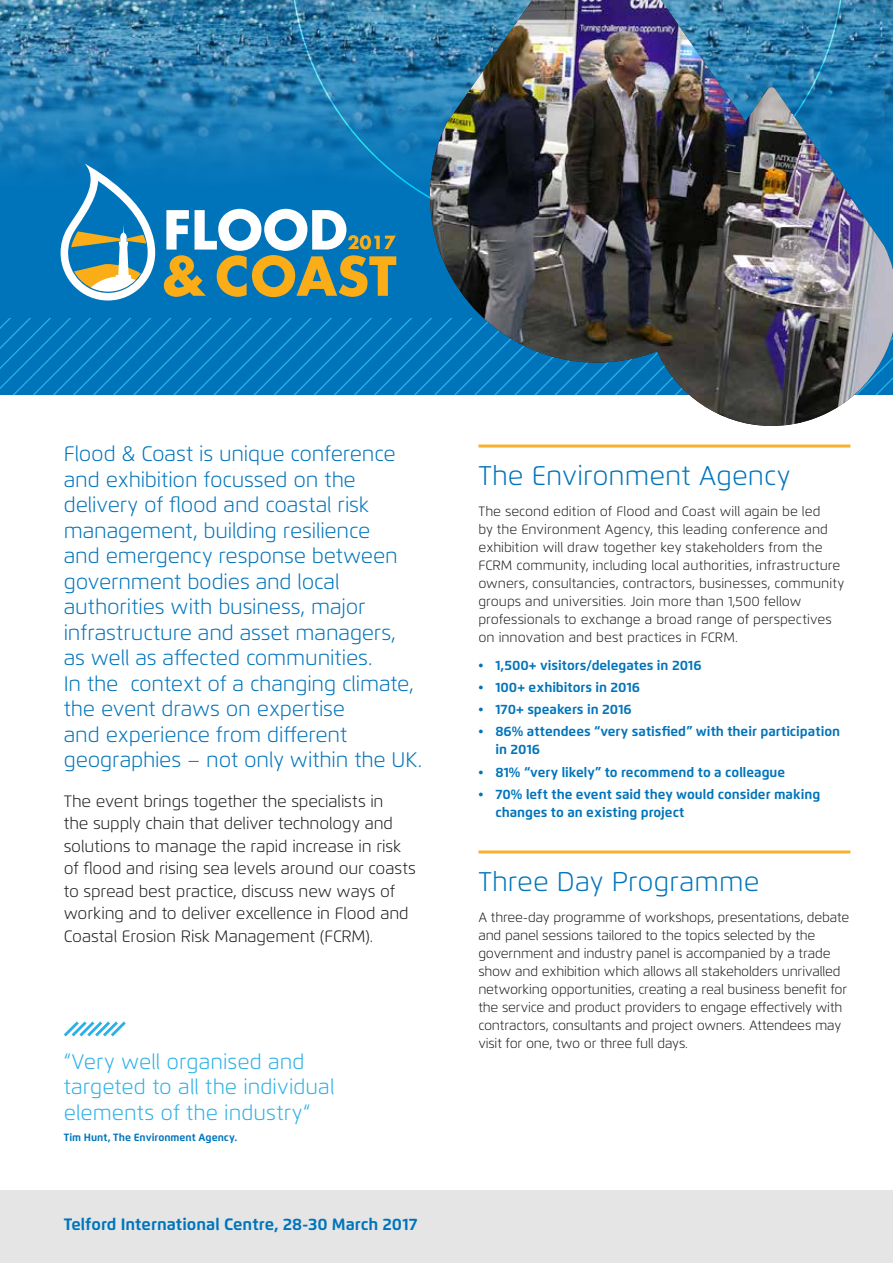
<style>
.page{position:relative;width:893px;height:1263px;background:#fff}
.page>*{position:absolute;margin:0;border:0;box-sizing:border-box;transform-origin:0 0}
.t1{font:300 27px "Flexo";color:#0074bb}
.t2{font:300 21px/25.5px "Flexo";letter-spacing:-.01em;color:#0074bb}
.t3{font:300 21px/25.2px "Flexo";color:#2ab0e6}
.t4{font:300 16.5px/22.5px "Flexo";letter-spacing:-.01em;color:#1d1d1b}
.t5{font:700 16.5px "Flexo";color:#0074bb}
.t6{font:300 13.5px/18px "Flexo";letter-spacing:-.005em;color:#1d1d1b}
.t7{font:700 13.5px/18px "Flexo";color:#0074bb}
.t8{font:700 10.5px "Flexo";color:#0074bb}
</style>
<div class="page">
<div style="left:0;top:0;width:893px;height:394px;background:#0074bb"></div>
<svg style="left:0;top:319px;width:429px;height:75px"></svg>
<img style="left:0;top:0;width:290px;height:170px">
<div style="left:0;top:1191px;width:893px;height:72px;background:#e5e5e6"></div>
<svg style="left:61px;top:164px;width:94px;height:136px"></svg>
<svg style="left:164px;top:209px;width:232px;height:88px"></svg>
<svg style="left:290px;top:0;width:139px;height:237px"></svg>
<img style="left:429px;top:0;width:464px;height:426px">
<hr style="left:478px;top:444px;width:372px;height:3px;background:#f9b02b">
<hr style="left:478px;top:850px;width:372px;height:3px;background:#f9b02b">
<svg style="left:64px;top:1021px;width:62px;height:16px"></svg>
<p class="t2" style="left:64px;top:441px;width:360px">Flood &amp; Coast is unique conference and exhibition focussed on the delivery of flood and coastal risk management, building resilience<br>and emergency response between government bodies and local authorities with business, major infrastructure and asset managers, as well as affected communities.<br>In the context of a changing climate, the event draws on expertise<br>and experience from different geographies – not only within the UK.</p>
<p class="t4" style="left:64px;top:790px;width:354px">The event brings together the specialists in<br>the supply chain that deliver technology and solutions to manage the rapid increase in risk of flood and rising sea levels around our coasts to spread best practice, discuss new ways of working and to deliver excellence in Flood and Coastal Erosion Risk Management (FCRM).</p>
<h2 class="t3" style="left:64px;top:1049px;width:272px">“Very well organised and targeted to all the individual elements of the industry“</h2>
<p class="t8" style="left:64px;top:1130px;width:175px">Tim Hunt, The Environment Agency.</p>
<p class="t5" style="left:64px;top:1214px;width:355px">Telford International Centre, 28-30 March 2017</p>
<h1 class="t1" style="left:478px;top:459px;width:314px">The Environment Agency</h1>
<p class="t6" style="left:478px;top:502px;width:367px">The second edition of Flood and Coast will again be led<br>by the Environment Agency, this leading conference and exhibition will draw together key stakeholders from the FCRM community, including local authorities, infrastructure owners, consultancies, contractors, businesses, community groups and universities. Join more than 1,500 fellow professionals to exchange a broad range of perspectives on innovation and best practices in FCRM.</p>
<p class="t7" style="left:478px;top:656px;width:225px">• 1,500+ visitors/delegates in 2016</p>
<p class="t7" style="left:478px;top:678px;width:163px">• 100+ exhibitors in 2016</p>
<p class="t7" style="left:478px;top:700px;width:155px">• 170+ speakers in 2016</p>
<p class="t7" style="left:495px;top:723px;width:346px;text-indent:-17px">• 86% attendees “very satisfied” with their participation in 2016</p>
<p class="t7" style="left:478px;top:763px;width:308px">• 81% “very likely” to recommend to a colleague</p>
<p class="t7" style="left:495px;top:785px;width:326px;text-indent:-17px">• 70% left the event said they would consider making changes to an existing project</p>
<h1 class="t1" style="left:478px;top:866px;width:283px">Three Day Programme</h1>
<p class="t6" style="left:478px;top:908px;width:372px">A three-day programme of workshops, presentations, debate and panel sessions tailored to the topics selected by the government and industry panel is accompanied by a trade show and exhibition which allows all stakeholders unrivalled networking opportunities, creating a real business benefit for the service and product providers to engage effectively with contractors, consultants and project owners. Attendees may visit for one, two or three full days.</p>
</div>
